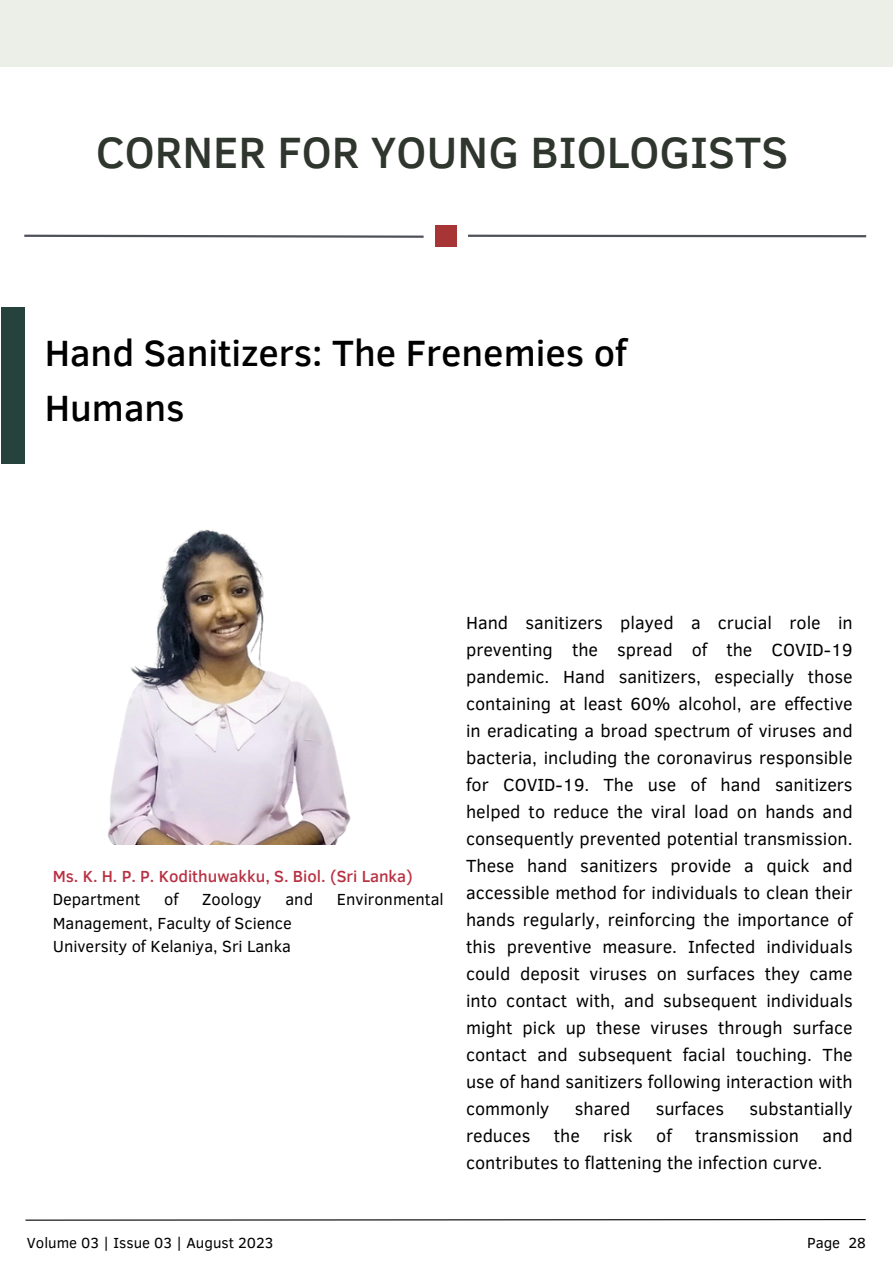
<style>
.page{position:relative;width:893px;height:1264px;background:#fff}
.page>*{position:absolute;margin:0;border:0;box-sizing:border-box;transform-origin:0 0}
.t1{font:500 45px "Clear Sans";color:#2f362d}
.t2{font:500 37.5px/55.1px "Clear Sans";color:#000}
.t3{font:18px/27px "Clear Sans";color:#000;text-align:justify}
.t4{font:16.5px "Clear Sans";color:#000}
.t5{font:500 16.5px "Clear Sans";color:#b83143}
.t6{font:15px "Clear Sans";color:#000}
</style>
<div class="page">
<svg style="left:24px;top:234px;width:400px;height:4px"></svg>
<svg style="left:468px;top:234px;width:399px;height:4px"></svg>
<div style="left:435px;top:225px;width:22px;height:22px;background:#a83535"></div>
<svg style="left:25px;top:1219px;width:841px;height:2px;background:#6f6f6f"></svg>
<div style="left:1px;top:307px;width:23px;height:157px;background:#25433c"></div>
<div style="left:0;top:0;width:892px;height:67px;background:#eceee8"></div>
<img style="left:108px;top:529px;width:243px;height:315px">
<p class="t1" style="left:96px;top:120px;width:694px">CORNER FOR YOUNG BIOLOGISTS</p>
<p class="t2" style="left:45px;top:323px;width:583px">Hand Sanitizers: The Frenemies of<br>Humans</p>
<p class="t5" style="left:53px;top:863px;width:361px">Ms. K. H. P. P. Kodithuwakku, S. Biol. (Sri Lanka)</p>
<p class="t4" style="left:53px;top:887px;width:89px">Department</p>
<p class="t4" style="left:164px;top:887px;width:16px">of</p>
<p class="t4" style="left:202px;top:887px;width:61px">Zoology</p>
<p class="t4" style="left:285px;top:887px;width:29px">and</p>
<p class="t4" style="left:337px;top:887px;width:108px">Environmental</p>
<p class="t4" style="left:53px;top:911px;width:241px">Management, Faculty of Science</p>
<p class="t4" style="left:53px;top:934px;width:240px">University of Kelaniya, Sri Lanka</p>
<p class="t3" style="left:466px;top:608px;width:388px">Hand sanitizers played a crucial role in preventing the spread of the COVID-19 pandemic. Hand sanitizers, especially those containing at least 60% alcohol, are effective in eradicating a broad spectrum of viruses and bacteria, including the coronavirus responsible for COVID-19. The use of hand sanitizers helped to reduce the viral load on hands and consequently prevented potential transmission.<br>These hand sanitizers provide a quick and accessible method for individuals to clean their hands regularly, reinforcing the importance of this preventive measure. Infected individuals could deposit viruses on surfaces they came into contact with, and subsequent individuals might pick up these viruses through surface contact and subsequent facial touching. The use of hand sanitizers following interaction with commonly</p>
<p class="t3" style="left:575px;top:1094px;width:57px">shared</p>
<p class="t3" style="left:655px;top:1094px;width:70px">surfaces</p>
<p class="t3" style="left:749px;top:1094px;width:105px">substantially</p>
<p class="t3" style="left:466px;top:1121px;width:66px">reduces</p>
<p class="t3" style="left:554px;top:1121px;width:28px">the</p>
<p class="t3" style="left:603px;top:1121px;width:31px">risk</p>
<p class="t3" style="left:656px;top:1121px;width:17px">of</p>
<p class="t3" style="left:695px;top:1121px;width:105px">transmission</p>
<p class="t3" style="left:822px;top:1121px;width:32px">and</p>
<p class="t3" style="left:466px;top:1148px;width:358px">contributes to flattening the infection curve.</p>
<p class="t6" style="left:27px;top:1231px;width:248px">Volume 03 | Issue 03 | August 2023</p>
<p class="t6" style="left:807px;top:1231px;width:60px">Page 28</p>
</div>
